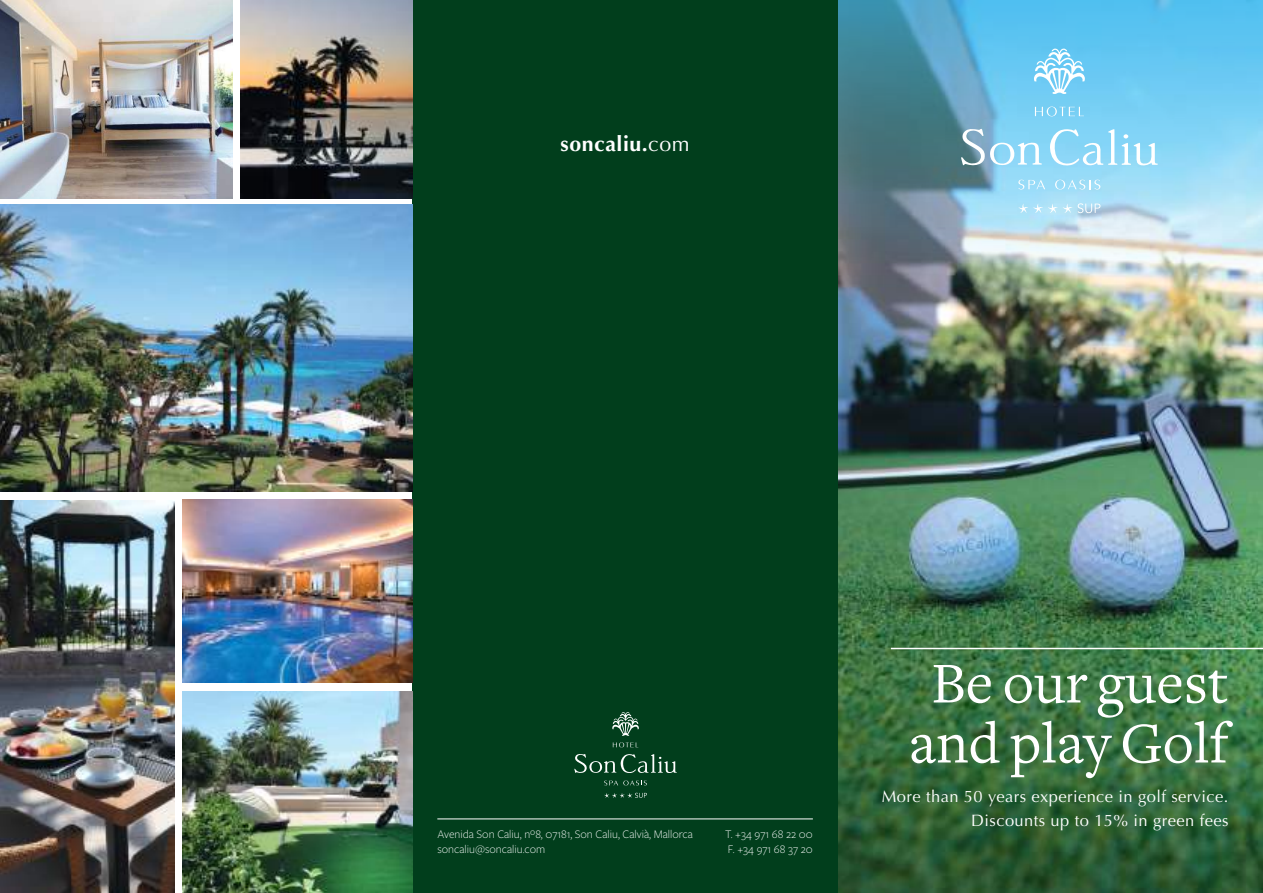
<style>
.page{position:relative;width:1263px;height:893px;background:#fff}
.page>*{position:absolute;margin:0;border:0;box-sizing:border-box;transform-origin:0 0}
.t1{font:60px/60px "Freight Text";color:#fff;text-align:center}
.t2{font:700 21.3px "Optima";letter-spacing:.025em;color:#fff}
.t3{font:16.5px/24px "Optima";letter-spacing:.025em;color:#fff;text-align:right}
.t4{font:300 12px/15px "Freight Sans Pro";color:#fff}
.s1{font-weight:400}
</style>
<div class="page">
<img style="left:838px;top:638px;width:425px;height:255px">
<img style="left:838px;top:0;width:425px;height:638px">
<hr style="left:891px;top:648px;width:372px;height:1px;background:#fff">
<svg style="left:961px;top:128px;width:81px;height:38px;background:#97cae1"></svg>
<svg style="left:1050px;top:129px;width:108px;height:37px"></svg>
<svg style="left:1018px;top:180px;width:27px;height:10px"></svg>
<svg style="left:1055px;top:180px;width:45px;height:10px"></svg>
<svg style="left:1035px;top:107px;width:49px;height:9px"></svg>
<svg style="left:1034px;top:49px;width:51px;height:45px"></svg>
<svg style="left:1018px;top:203px;width:82px;height:10px"></svg>
<div style="left:412px;top:0;width:426px;height:893px;background:#013e1c"></div>
<hr style="left:437px;top:819px;width:376px;height:1px;background:#fff">
<svg style="left:574px;top:754px;width:103px;height:19px"></svg>
<svg style="left:604px;top:780px;width:43px;height:5px"></svg>
<svg style="left:613px;top:742px;width:24px;height:5px"></svg>
<svg style="left:612px;top:712px;width:27px;height:24px"></svg>
<svg style="left:604px;top:793px;width:43px;height:5px"></svg>
<img style="left:0;top:0;width:233px;height:198px">
<img style="left:182px;top:500px;width:230px;height:182px">
<img style="left:182px;top:691px;width:230px;height:202px">
<img style="left:240px;top:0;width:172px;height:198px">
<img style="left:0;top:501px;width:175px;height:392px">
<img style="left:0;top:205px;width:412px;height:287px">
<h2 class="t2" style="left:561px;top:131px;width:131px">soncaliu.<span class="s1">com</span></h2>
<p class="t4" style="left:437px;top:826px;width:257px">Avenida Son Caliu, nº8, 07181, Son Caliu, Calvià, Mallorca soncaliu@soncaliu.com</p>
<p class="t4" style="left:725px;top:826px;width:89px">T. +34 971 68 22 00<br>F. +34 971 68 37 20</p>
<h1 class="t1" style="left:909px;top:654px;width:321px">Be our guest and play Golf</h1>
<h3 class="t3" style="left:882px;top:784px;width:348px">More than 50 years experience in golf service.<br>Discounts up to 15% in green fees</h3>
</div>
